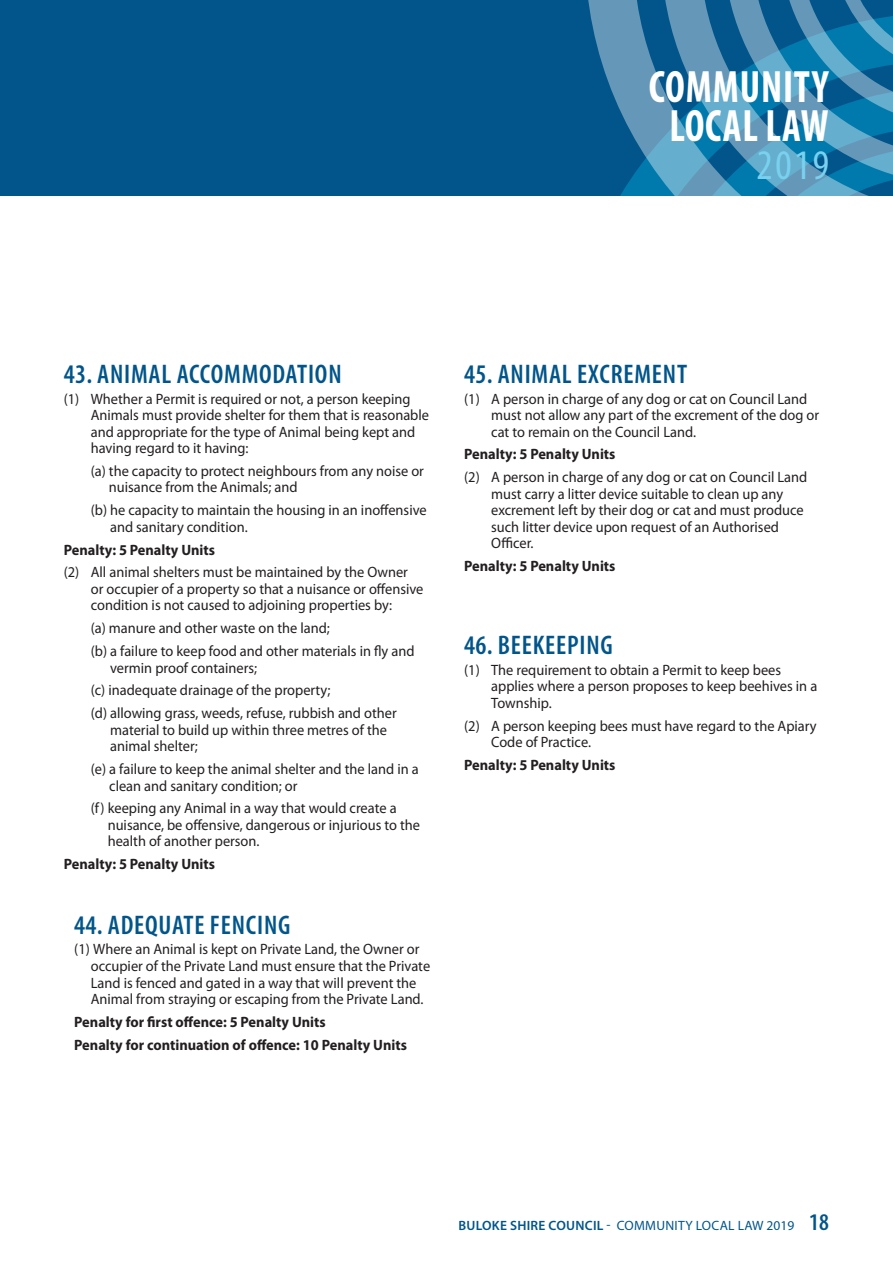
<style>
.page{position:relative;width:893px;height:1263px;background:#fff}
.page>*{position:absolute;margin:0;border:0;box-sizing:border-box;transform-origin:0 0}
.t1{font:700 condensed 45.6px/38.7px "Myriad Pro";letter-spacing:.02em;color:#fff;text-align:center;scale:.9 1}
.t2{font:condensed 42.15px "Myriad Pro";color:#7ad1ef}
.t3{font:600 condensed 27px "Myriad Pro";letter-spacing:.03em;color:#01558a}
.t4{font:15px/16.5px "Myriad Pro";color:#231f20;scale:.96 1}
.t5{font:700 15px/22.8px "Myriad Pro";color:#231f20;scale:.96 1}
.t6{font:13.5px "Myriad Pro";letter-spacing:.02em;color:#01558a}
.s1{font-weight:600}
.s2{font-weight:600;font-stretch:condensed;font-size:24px}
</style>
<div class="page">
<div style="left:0;top:0;width:893px;height:196px;background:#01558a"></div>
<svg style="left:588px;top:0;width:54px;height:196px"></svg>
<svg style="left:642px;top:0;width:251px;height:196px"></svg>
<h1 class="t1" style="left:649px;top:67px;width:202px">COMMUNITY<br>LOCAL LAW</h1>
<h2 class="t2" style="left:757px;top:139px;width:74px">2019</h2>
<h3 class="t3" style="left:64px;top:357px;width:279px">43. ANIMAL ACCOMMODATION</h3>
<p class="t4" style="left:91px;top:390px;width:354px;text-indent:-27px">(1) Whether a Permit is required or not, a person keeping Animals must provide shelter for them that is reasonable and appropriate for the type of Animal being kept and having regard to it having:</p>
<p class="t4" style="left:109px;top:462px;width:330px;text-indent:-18px">(a) the capacity to protect neighbours from any noise or nuisance from the Animals; and</p>
<p class="t4" style="left:110px;top:502px;width:331px;text-indent:-19px">(b) he capacity to maintain the housing in an inoffensive and sanitary condition.</p>
<p class="t5" style="left:64px;top:538px;width:159px">Penalty: 5 Penalty Units</p>
<p class="t4" style="left:91px;top:564px;width:348px;text-indent:-27px">(2) All animal shelters must be maintained by the Owner or occupier of a property so that a nuisance or offensive condition is not caused to adjoining properties by:</p>
<p class="t4" style="left:91px;top:616px;width:339px;line-height:22.8px">(a) manure and other waste on the land;<br>(b) a failure to keep food and other materials in fly and</p>
<p class="t4" style="left:91px;top:656px;width:320px;line-height:22.8px;text-indent:19px">vermin proof containers;<br>(c) inadequate drainage of the property;<br>(d) allowing grass, weeds, refuse, rubbish and other</p>
<p class="t4" style="left:110px;top:721px;width:290px">material to build up within three metres of the animal shelter;</p>
<p class="t4" style="left:109px;top:760px;width:324px;text-indent:-18px">(e) a failure to keep the animal shelter and the land in a clean and sanitary condition; or</p>
<p class="t4" style="left:108px;top:800px;width:327px;text-indent:-17px">(f) keeping any Animal in a way that would create a nuisance, be offensive, dangerous or injurious to the health of another person.</p>
<p class="t5" style="left:64px;top:853px;width:159px">Penalty: 5 Penalty Units</p>
<h3 class="t3" style="left:74px;top:908px;width:218px">44. ADEQUATE FENCING</h3>
<p class="t4" style="left:91px;top:941px;width:355px;text-indent:-17px">(1) Where an Animal is kept on Private Land, the Owner or occupier of the Private Land must ensure that the Private Land is fenced and gated in a way that will prevent the Animal from straying or escaping from the Private Land.</p>
<p class="t5" style="left:74px;top:1010px;width:348px">Penalty for first offence: 5 Penalty Units<br>Penalty for continuation of offence: 10 Penalty Units</p>
<h3 class="t3" style="left:464px;top:357px;width:224px">45. ANIMAL EXCREMENT</h3>
<p class="t4" style="left:491px;top:390px;width:343px;text-indent:-27px">(1) A person in charge of any dog or cat on Council Land must not allow any part of the excrement of the dog or cat to remain on the Council Land.</p>
<p class="t5" style="left:464px;top:443px;width:159px">Penalty: 5 Penalty Units</p>
<p class="t4" style="left:491px;top:469px;width:331px;text-indent:-27px">(2) A person in charge of any dog or cat on Council Land must carry a litter device suitable to clean up any excrement left by their dog or cat and must produce such litter device upon request of an Authorised Officer.</p>
<p class="t5" style="left:464px;top:555px;width:159px">Penalty: 5 Penalty Units</p>
<h3 class="t3" style="left:464px;top:629px;width:150px">46. BEEKEEPING</h3>
<p class="t4" style="left:491px;top:661px;width:341px;text-indent:-27px">(1) The requirement to obtain a Permit to keep bees applies where a person proposes to keep beehives in a<br>Township.</p>
<p class="t4" style="left:491px;top:717px;width:341px;text-indent:-27px">(2) A person keeping bees must have regard to the Apiary<br>Code of Practice.</p>
<p class="t5" style="left:464px;top:754px;width:159px">Penalty: 5 Penalty Units</p>
<p class="t6" style="left:458px;top:1217px;width:372px"><span class="s1">BULOKE SHIRE COUNCIL</span> - COMMUNITY LOCAL LAW 2019 <span class="s2">18</span></p>
</div>
